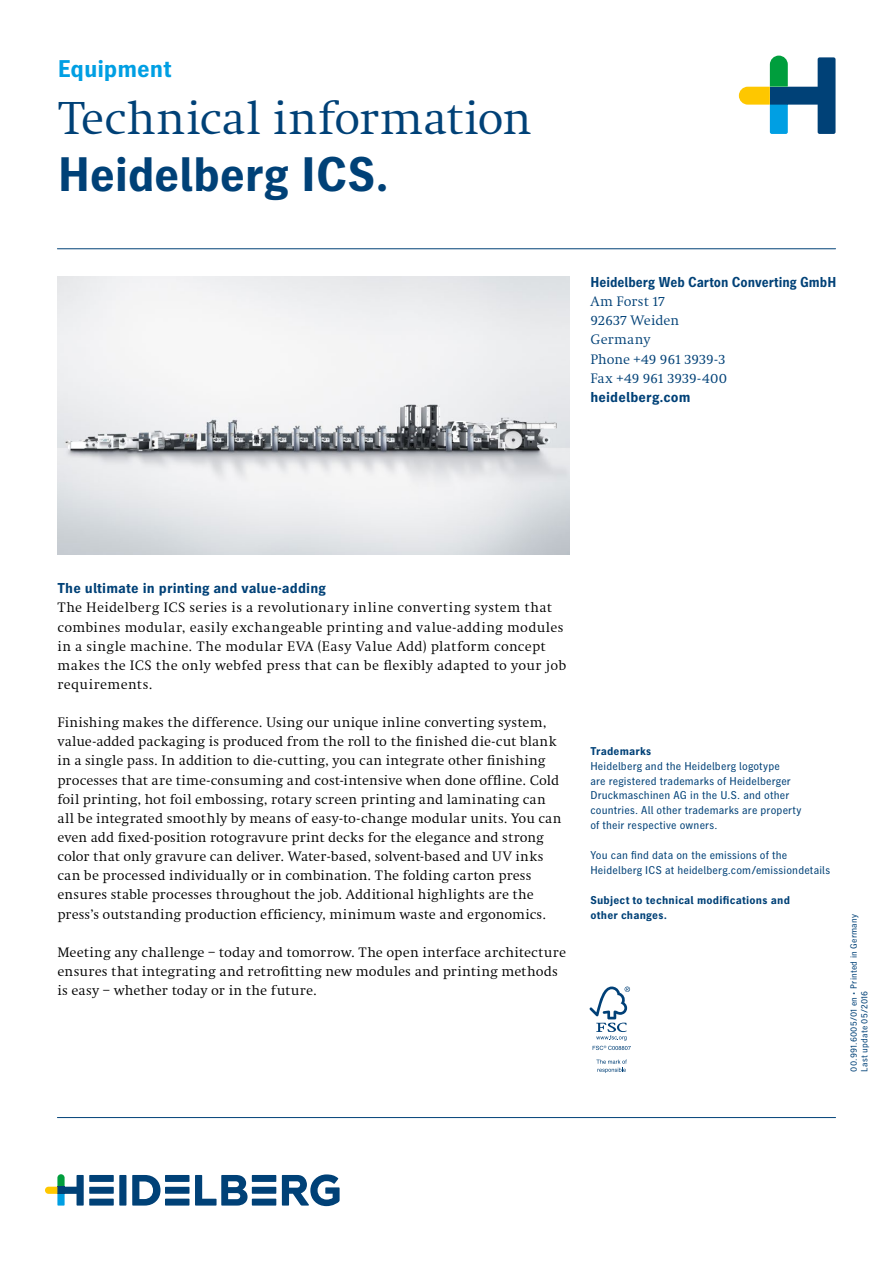
<style>
.page{position:relative;width:893px;height:1263px;background:#fff}
.page>*{position:absolute;margin:0;border:0;box-sizing:border-box;transform-origin:0 0}
.t1{font:48px "Heidelberg Antiqua ML";letter-spacing:-.005em;color:#004177}
.t2{font:700 48px "Heidelberg Gothic Ml";letter-spacing:-.005em;color:#004177}
.t3{font:700 24px "Heidelberg Gothic Ml";letter-spacing:-.005em;color:#009fe3}
.t4{font:14.25px/19.2px "Heidelberg Antiqua ML";letter-spacing:.01em;color:#000}
.t5{font:14.25px/19.2px "Heidelberg Antiqua ML";color:#004177}
.t6{font:700 14.25px "Heidelberg Gothic Ml";letter-spacing:.01em;color:#004177}
.t7{font:700 14.25px "Heidelberg Gothic Ml";letter-spacing:.01em;color:#004177;scale:.93 1}
.t8{font:11.25px/14.9px "Heidelberg Gothic Ml";letter-spacing:.015em;color:#004177}
.t9{font:700 11.25px/14.9px "Heidelberg Gothic Ml";letter-spacing:.02em;color:#004177}
.t10{font:9px/10.6px "Heidelberg Gothic Ml";letter-spacing:.025em;color:#004177}
</style>
<div class="page">
<svg style="left:132px;top:1175px;width:28px;height:30px"></svg>
<div style="left:119px;top:1175px;width:7px;height:30px;background:#004177"></div>
<div style="left:89px;top:1175px;width:25px;height:7px;background:#004177"></div>
<div style="left:89px;top:1187px;width:25px;height:7px;background:#004177"></div>
<div style="left:89px;top:1198px;width:25px;height:7px;background:#004177"></div>
<div style="left:165px;top:1175px;width:24px;height:7px;background:#004177"></div>
<div style="left:165px;top:1187px;width:24px;height:7px;background:#004177"></div>
<div style="left:165px;top:1198px;width:24px;height:7px;background:#004177"></div>
<svg style="left:195px;top:1175px;width:53px;height:30px"></svg>
<div style="left:252px;top:1175px;width:24px;height:7px;background:#004177"></div>
<div style="left:252px;top:1187px;width:24px;height:7px;background:#004177"></div>
<div style="left:252px;top:1198px;width:24px;height:7px;background:#004177"></div>
<svg style="left:282px;top:1174px;width:58px;height:32px"></svg>
<svg style="left:45px;top:1174px;width:39px;height:31px"></svg>
<svg style="left:739px;top:56px;width:96px;height:78px"></svg>
<img style="left:57px;top:276px;width:512px;height:279px">
<svg style="left:589px;top:986px;width:42px;height:64px"></svg>
<svg style="left:596px;top:1059px;width:31px;height:14px"></svg>
<hr style="left:57px;top:1117px;width:779px;height:1px;background:#004177">
<hr style="left:57px;top:248px;width:779px;height:1px;background:#004177">
<h2 class="t3" style="left:57px;top:55px;width:116px">Equipment</h2>
<h1 class="t1" style="left:57px;top:91px;width:476px">Technical information</h1>
<h1 class="t2" style="left:57px;top:148px;width:333px">Heidelberg ICS.</h1>
<p class="t7" style="left:590px;top:274px;width:266px">Heidelberg Web Carton Converting GmbH</p>
<p class="t5" style="left:590px;top:292px;width:138px">Am Forst 17<br>92637 Weiden<br>Germany<br>Phone +49 961 3939-3<br>Fax +49 961 3939-400</p>
<p class="t6" style="left:590px;top:389px;width:102px">heidelberg.com</p>
<p class="t6" style="left:57px;top:580px;width:270px">The ultimate in printing and value-adding</p>
<p class="t4" style="left:57px;top:598px;width:511px">The Heidelberg ICS series is a revolutionary inline converting system that combines modular, easily exchangeable printing and value-adding modules in a single machine. The modular EVA (Easy Value Add) platform concept makes the ICS the only webfed press that can be flexibly adapted to your job requirements.</p>
<p class="t4" style="left:57px;top:713px;width:505px">Finishing makes the difference. Using our unique inline converting system, value-added packaging is produced from the roll to the finished die-cut blank in a single pass. In addition to die-cutting, you can integrate other finishing processes that are time-consuming and cost-intensive when done offline. Cold foil printing, hot foil embossing, rotary screen printing and laminating can all be integrated smoothly by means of easy-to-change modular units. You can even add fixed-position rotogravure print decks for the elegance and strong color that only gravure can deliver. Water-based, solvent-based and UV inks can be processed individually or in combination. The folding carton press ensures stable processes throughout the job. Additional highlights are the press’s outstanding production efficiency, minimum waste and ergonomics.</p>
<p class="t4" style="left:57px;top:943px;width:510px">Meeting any challenge – today and tomorrow. The open interface architecture ensures that integrating and retrofitting new modules and printing methods is easy – whether today or in the future.</p>
<p class="t9" style="left:590px;top:744px;width:63px">Trademarks</p>
<p class="t8" style="left:590px;top:758px;width:213px">Heidelberg and the Heidelberg logotype<br>are registered trademarks of Heidelberger Druckmaschinen AG in the U.S. and other countries. All other trademarks are property of their respective owners.</p>
<p class="t8" style="left:590px;top:848px;width:241px">You can find data on the emissions of the<br>Heidelberg ICS at heidelberg.com/emissiondetails</p>
<p class="t9" style="left:590px;top:893px;width:201px">Subject to technical modifications and other changes.</p>
<p class="t10" style="left:848px;top:1071px;width:159px;rotate:-90deg">00.991.6005/01 en • Printed in Germany<br>Last update 05/2016</p>
</div>
